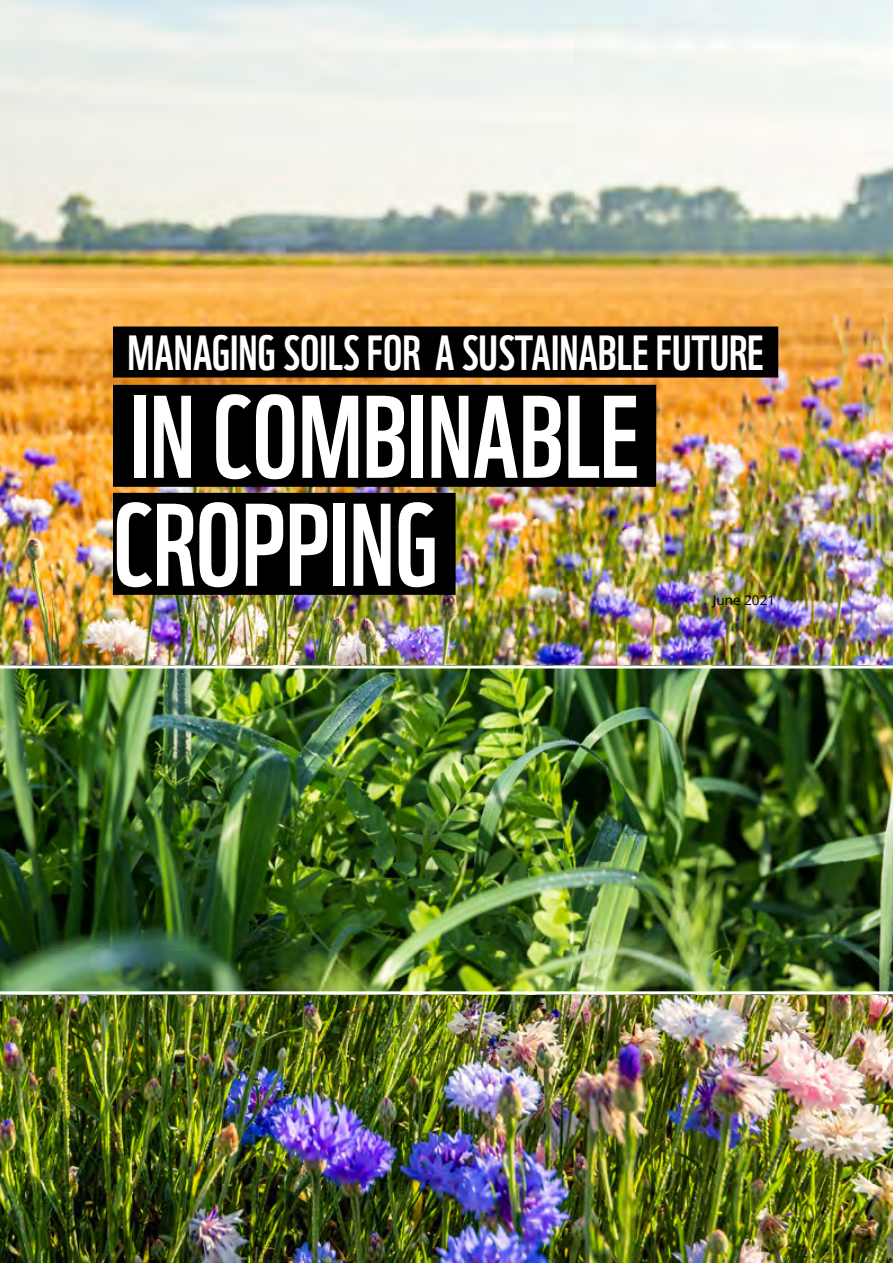
<style>
.page{position:relative;width:893px;height:1263px;background:#fff}
.page>*{position:absolute;margin:0;border:0;box-sizing:border-box;transform-origin:0 0}
.t1{font:114px/108px "WWF";color:#fff}
.t2{font:48px "WWF";color:#fff}
.t3{font:13.5px "Open Sans";color:#000}
</style>
<div class="page">
<img style="left:0;top:0;width:893px;height:1263px">
<img style="left:0;top:665px;width:893px;height:329px">
<div style="left:113px;top:385px;width:543px;height:102px;background:#000"></div>
<div style="left:113px;top:493px;width:343px;height:102px;background:#000"></div>
<div style="left:113px;top:326px;width:665px;height:51px;background:#000"></div>
<p class="t2" style="left:127px;top:315px;width:638px">MANAGING SOILS FOR A SUSTAINABLE FUTURE</p>
<h1 class="t1" style="left:113px;top:372px;width:528px">IN COMBINABLE<br>CROPPING</h1>
<p class="t3" style="left:713px;top:591px;width:64px">June 2021</p>
</div>
